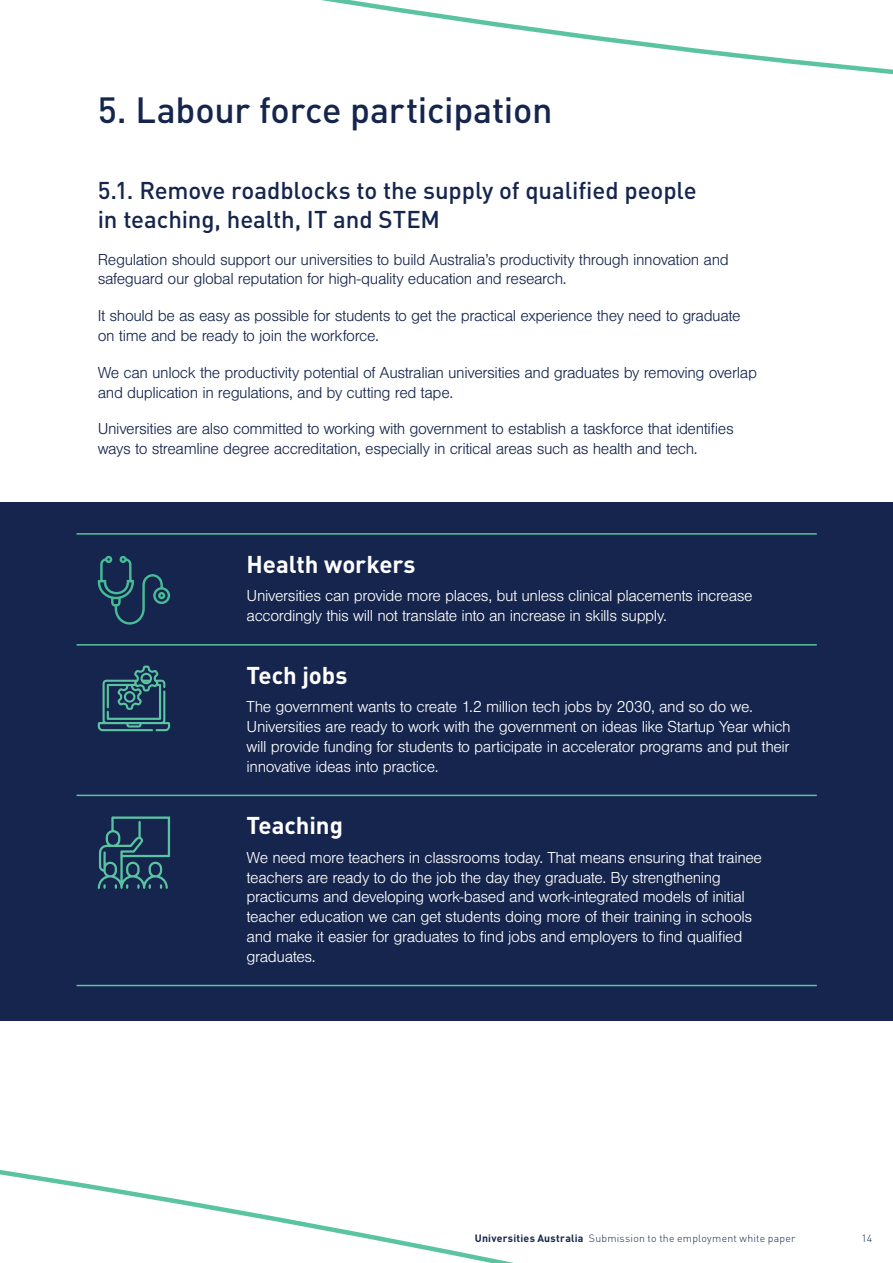
<style>
.page{position:relative;width:893px;height:1263px;background:#fff}
.page>*{position:absolute;margin:0;border:0;box-sizing:border-box;transform-origin:0 0}
.t1{font:500 36px "DIN";letter-spacing:-.01em;color:#15254d}
.t2{font:500 24px/28.8px "DIN";letter-spacing:-.005em;color:#15254d}
.t3{font:700 24px "DIN";letter-spacing:-.005em;color:#fff}
.t4{font:300 16.5px/19.8px "Nimbus San";letter-spacing:-.025em;color:#fff}
.t5{font:300 16.5px/19.8px "Nimbus San";letter-spacing:-.025em;color:#15254d}
.t6{font:300 10.5px "DIN";letter-spacing:.02em;color:#15254d}
.s1{font-weight:700}
</style>
<div class="page">
<svg style="left:321px;top:0;width:572px;height:75px"></svg>
<svg style="left:0;top:1170px;width:514px;height:93px"></svg>
<div style="left:0;top:502px;width:893px;height:519px;background:#15254d"></div>
<hr style="left:77px;top:533px;width:740px;height:2px;background:#5ac4a2">
<hr style="left:77px;top:644px;width:740px;height:2px;background:#5ac4a2">
<hr style="left:77px;top:795px;width:740px;height:1px;background:#5ac4a2">
<hr style="left:77px;top:985px;width:740px;height:1px;background:#5ac4a2">
<svg style="left:98px;top:665px;width:72px;height:66px"></svg>
<svg style="left:98px;top:556px;width:72px;height:69px"></svg>
<svg style="left:98px;top:816px;width:72px;height:73px"></svg>
<h1 class="t1" style="left:98px;top:87px;width:456px">5. Labour force participation</h1>
<h2 class="t2" style="left:98px;top:175px;width:601px">5.1. Remove roadblocks to the supply of qualified people in teaching, health, IT and STEM</h2>
<p class="t5" style="left:98px;top:250px;width:632px">Regulation should support our universities to build Australia’s productivity through innovation and safeguard our global reputation for high-quality education and research.</p>
<p class="t5" style="left:98px;top:306px;width:644px">It should be as easy as possible for students to get the practical experience they need to graduate on time and be ready to join the workforce.</p>
<p class="t5" style="left:98px;top:363px;width:661px">We can unlock the productivity potential of Australian universities and graduates by removing overlap and duplication in regulations, and by cutting red tape.</p>
<p class="t5" style="left:98px;top:420px;width:637px">Universities are also committed to working with government to establish a taskforce that identifies ways to streamline degree accreditation, especially in critical areas such as health and tech.</p>
<h2 class="t3" style="left:247px;top:548px;width:170px">Health workers</h2>
<p class="t4" style="left:247px;top:586px;width:508px">Universities can provide more places, but unless clinical placements increase accordingly this will not translate into an increase in skills supply.</p>
<h2 class="t3" style="left:247px;top:659px;width:102px">Tech jobs</h2>
<p class="t4" style="left:247px;top:697px;width:546px">The government wants to create 1.2 million tech jobs by 2030, and so do we.<br>Universities are ready to work with the government on ideas like Startup Year which will provide funding for students to participate in accelerator programs and put their innovative ideas into practice.</p>
<h2 class="t3" style="left:247px;top:810px;width:98px">Teaching</h2>
<p class="t4" style="left:247px;top:848px;width:517px">We need more teachers in classrooms today. That means ensuring that trainee teachers are ready to do the job the day they graduate. By strengthening practicums and developing work-based and work-integrated models of initial teacher education we can get students doing more of their training in schools and make it easier for graduates to find jobs and employers to find qualified graduates.</p>
<p class="t6" style="left:475px;top:1231px;width:322px"><span class="s1">Universities Australia</span> Submission to the employment white paper</p>
<p class="t6" style="left:861px;top:1231px;width:12px">14</p>
</div>
